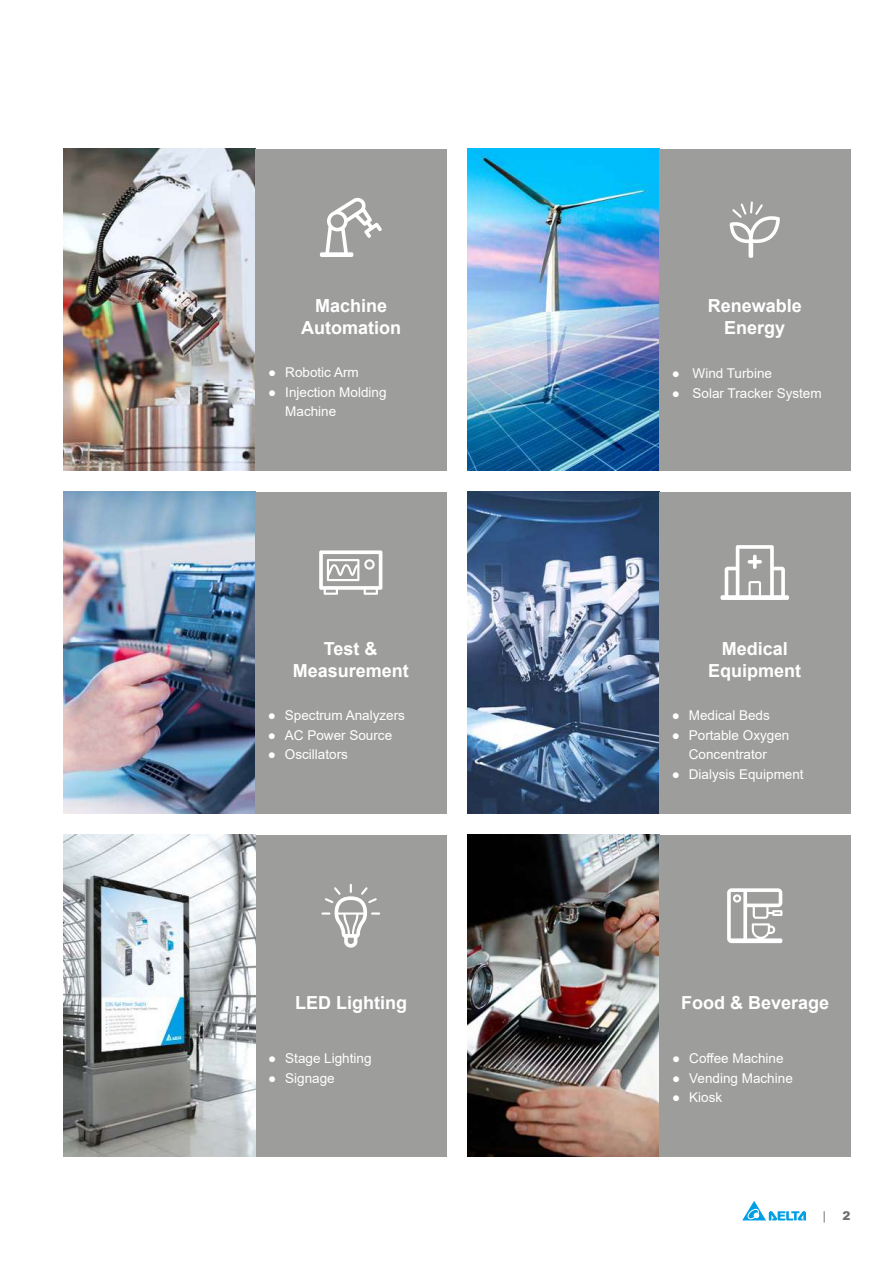
<style>
.page{position:relative;width:893px;height:1263px;background:#fff}
.page>*{position:absolute;margin:0;border:0;box-sizing:border-box;transform-origin:0 0}
.t1{font:700 18px/21.6px "Arial";color:#fff;text-align:center}
.t2{font:13.5px/19.5px "Arial";color:#fff}
.t3{font:12px "Arial";color:#706f6f}
.t4{font:900 12px "Arial";color:#706f6f}
</style>
<div class="page">
<img style="left:468px;top:492px;width:191px;height:321px">
<img style="left:468px;top:149px;width:191px;height:321px">
<div style="left:659px;top:149px;width:191px;height:321px;background:#9d9d9c"></div>
<svg style="left:742px;top:1201px;width:64px;height:19px"></svg>
<img style="left:64px;top:149px;width:191px;height:321px">
<div style="left:255px;top:149px;width:191px;height:321px;background:#9d9d9c"></div>
<img style="left:64px;top:492px;width:191px;height:321px">
<div style="left:255px;top:492px;width:191px;height:321px;background:#9d9d9c"></div>
<img style="left:468px;top:835px;width:191px;height:321px">
<div style="left:659px;top:835px;width:191px;height:321px;background:#9d9d9c"></div>
<div style="left:255px;top:835px;width:191px;height:321px;background:#9d9d9c"></div>
<div style="left:659px;top:492px;width:191px;height:321px;background:#9d9d9c"></div>
<img style="left:64px;top:835px;width:191px;height:321px">
<svg style="left:729px;top:201px;width:51px;height:57px"></svg>
<svg style="left:321px;top:884px;width:59px;height:64px"></svg>
<svg style="left:319px;top:550px;width:63px;height:45px"></svg>
<svg style="left:721px;top:545px;width:68px;height:55px"></svg>
<svg style="left:320px;top:197px;width:62px;height:60px"></svg>
<svg style="left:727px;top:888px;width:55px;height:55px"></svg>
<h1 class="t1" style="left:301px;top:295px;width:101px">Machine<br>Automation</h1>
<p class="t2" style="left:268px;top:363px;width:92px">● Robotic Arm</p>
<p class="t2" style="left:285px;top:382px;width:103px;text-indent:-17px">● Injection Molding<br>Machine</p>
<h1 class="t1" style="left:293px;top:638px;width:118px">Test &amp;<br>Measurement</h1>
<p class="t2" style="left:268px;top:706px;width:139px">● Spectrum Analyzers</p>
<p class="t2" style="left:268px;top:725px;width:126px">● AC Power Source</p>
<p class="t2" style="left:268px;top:745px;width:82px">● Oscillators</p>
<h1 class="t1" style="left:295px;top:992px;width:113px">LED Lighting</h1>
<p class="t2" style="left:268px;top:1048px;width:105px">● Stage Lighting</p>
<p class="t2" style="left:268px;top:1068px;width:68px">● Signage</p>
<h1 class="t1" style="left:708px;top:295px;width:96px">Renewable<br>Energy</h1>
<p class="t2" style="left:672px;top:364px;width:102px">● Wind Turbine</p>
<p class="t2" style="left:672px;top:383px;width:151px">● Solar Tracker System</p>
<h1 class="t1" style="left:708px;top:638px;width:95px">Medical<br>Equipment</h1>
<p class="t2" style="left:672px;top:705px;width:100px">● Medical Beds</p>
<p class="t2" style="left:672px;top:725px;width:119px;text-align:center">● Portable Oxygen<br>Concentrator</p>
<p class="t2" style="left:672px;top:764px;width:133px">● Dialysis Equipment</p>
<h1 class="t1" style="left:681px;top:992px;width:150px">Food &amp; Beverage</h1>
<p class="t2" style="left:672px;top:1048px;width:113px">● Coffee Machine</p>
<p class="t2" style="left:672px;top:1068px;width:122px">● Vending Machine</p>
<p class="t2" style="left:672px;top:1087px;width:52px">● Kiosk</p>
<p class="t3" style="left:823px;top:1208px;width:5px">|</p>
<p class="t4" style="left:842px;top:1207px;width:10px">2</p>
</div>
